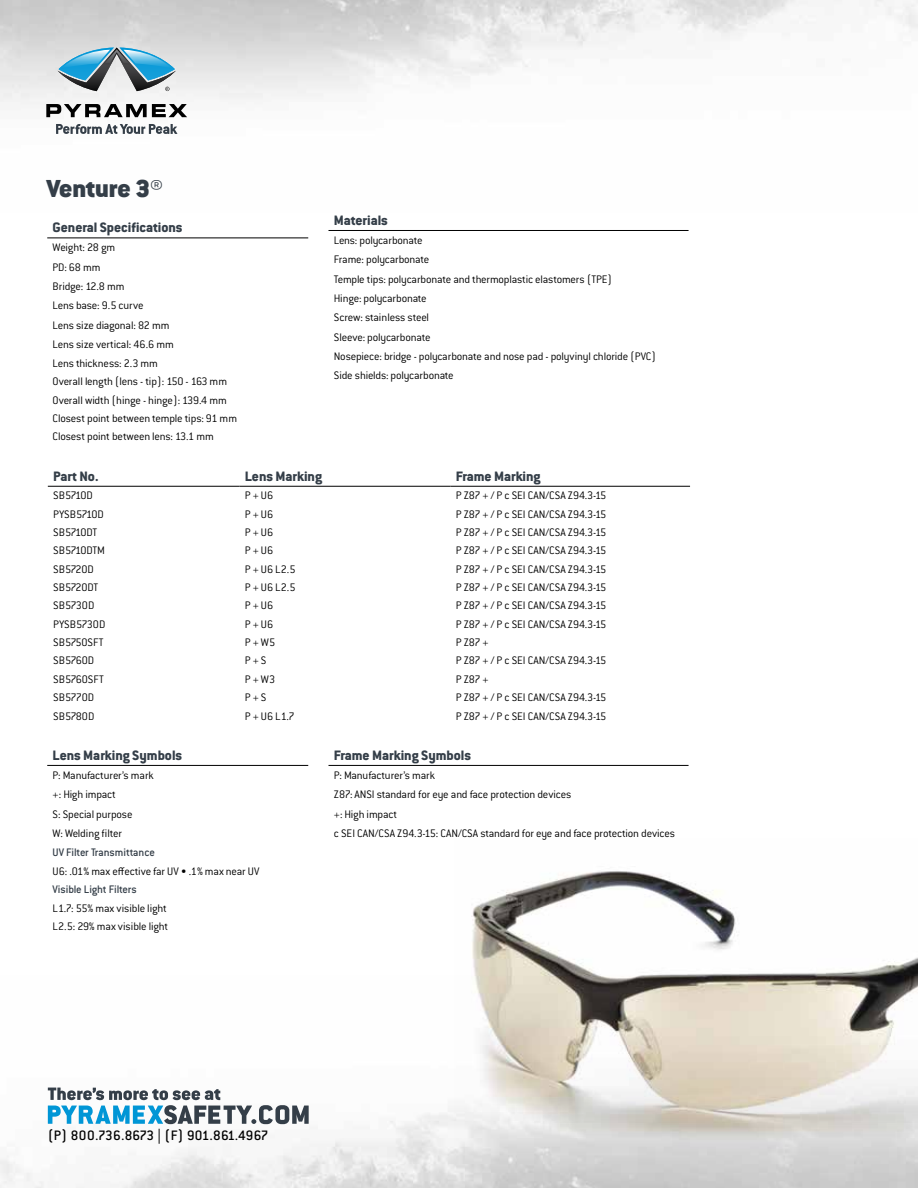
<style>
.page{position:relative;width:918px;height:1188px;background:#fff}
.page>*{position:absolute;margin:0;border:0;box-sizing:border-box;transform-origin:0 0}
.t1{font:900 27px "Conduit ITC Std";color:#343e48}
.t2{font:800 15px "Conduit ITC Std";color:#343e48}
.t3{font:500 15px "Conduit ITC Std";color:#000}
.t4{font:300 12px/19.4px "Conduit ITC Std";letter-spacing:-.015em;color:#000}
.t5{font:500 12px "Conduit ITC Std";letter-spacing:-.015em;color:#343e48}
.t6{font:300 12px "Conduit ITC Std";letter-spacing:-.035em;color:#000}
</style>
<div class="page">
<img style="left:0;top:0;width:918px;height:134px">
<hr style="left:47px;top:765px;width:261px;height:1px;background:#000">
<hr style="left:328px;top:765px;width:361px;height:1px;background:#000">
<hr style="left:47px;top:238px;width:261px;height:1px;background:#000">
<hr style="left:328px;top:230px;width:361px;height:1px;background:#000">
<svg style="left:239px;top:485px;width:451px;height:1px"></svg>
<hr style="left:48px;top:486px;width:191px;height:1px;background:#000">
<hr style="left:239px;top:486px;width:211px;height:1px;background:#000">
<hr style="left:450px;top:486px;width:240px;height:1px;background:#000">
<img style="left:455px;top:871px;width:463px;height:282px">
<svg style="left:56px;top:124px;width:121px;height:10px"></svg>
<svg style="left:46px;top:104px;width:141px;height:13px"></svg>
<svg style="left:58px;top:48px;width:118px;height:43px;background:#86adbe"></svg>
<svg style="left:48px;top:1088px;width:261px;height:36px"></svg>
<h1 class="t1" style="left:46px;top:174px;width:118px">Venture 3®</h1>
<p class="t2" style="left:53px;top:219px;width:131px">General Specifications</p>
<p class="t4" style="left:53px;top:238px;width:186px;line-height:18.9px">Weight: 28 gm<br>PD: 68 mm<br>Bridge: 12.8 mm<br>Lens base: 9.5 curve<br>Lens size diagonal: 82 mm<br>Lens size vertical: 46.6 mm<br>Lens thickness: 2.3 mm<br>Overall length (lens - tip): 150 - 163 mm<br>Overall width (hinge - hinge): 139.4 mm<br>Closest point between temple tips: 91 mm<br>Closest point between lens: 13.1 mm</p>
<p class="t2" style="left:334px;top:211px;width:56px">Materials</p>
<p class="t4" style="left:334px;top:230px;width:324px">Lens: polycarbonate<br>Frame: polycarbonate<br>Temple tips: polycarbonate and thermoplastic elastomers (TPE)<br>Hinge: polycarbonate<br>Screw: stainless steel<br>Sleeve: polycarbonate<br>Nosepiece: bridge - polycarbonate and nose pad - polyvinyl chloride (PVC)<br>Side shields: polycarbonate</p>
<p class="t2" style="left:53px;top:467px;width:47px">Part No.</p>
<p class="t2" style="left:245px;top:467px;width:79px">Lens Marking</p>
<p class="t2" style="left:456px;top:467px;width:86px">Frame Marking</p>
<p class="t6" style="left:53px;top:488px;width:41px">SB5710D</p>
<p class="t4" style="left:245px;top:485px;width:30px">P + U6</p>
<p class="t4" style="left:456px;top:485px;width:152px">P Z87 + / P c SEI CAN/CSA Z94.3-15</p>
<p class="t4" style="left:53px;top:504px;width:52px">PYSB5710D</p>
<p class="t4" style="left:245px;top:504px;width:30px">P + U6</p>
<p class="t4" style="left:456px;top:504px;width:152px">P Z87 + / P c SEI CAN/CSA Z94.3-15</p>
<p class="t4" style="left:53px;top:522px;width:46px">SB5710DT</p>
<p class="t4" style="left:245px;top:522px;width:30px">P + U6</p>
<p class="t4" style="left:456px;top:522px;width:152px">P Z87 + / P c SEI CAN/CSA Z94.3-15</p>
<p class="t4" style="left:53px;top:541px;width:53px">SB5710DTM</p>
<p class="t4" style="left:245px;top:541px;width:30px">P + U6</p>
<p class="t4" style="left:456px;top:541px;width:152px">P Z87 + / P c SEI CAN/CSA Z94.3-15</p>
<p class="t4" style="left:53px;top:559px;width:42px">SB5720D</p>
<p class="t4" style="left:245px;top:559px;width:52px">P + U6 L2.5</p>
<p class="t4" style="left:456px;top:559px;width:152px">P Z87 + / P c SEI CAN/CSA Z94.3-15</p>
<p class="t4" style="left:53px;top:577px;width:47px">SB5720DT</p>
<p class="t4" style="left:245px;top:577px;width:52px">P + U6 L2.5</p>
<p class="t4" style="left:456px;top:577px;width:152px">P Z87 + / P c SEI CAN/CSA Z94.3-15</p>
<p class="t4" style="left:53px;top:596px;width:43px">SB5730D</p>
<p class="t4" style="left:245px;top:596px;width:30px">P + U6</p>
<p class="t4" style="left:456px;top:596px;width:152px">P Z87 + / P c SEI CAN/CSA Z94.3-15</p>
<p class="t4" style="left:53px;top:614px;width:54px">PYSB5730D</p>
<p class="t4" style="left:245px;top:614px;width:30px">P + U6</p>
<p class="t4" style="left:456px;top:614px;width:152px">P Z87 + / P c SEI CAN/CSA Z94.3-15</p>
<p class="t4" style="left:53px;top:632px;width:52px">SB5750SFT</p>
<p class="t4" style="left:245px;top:632px;width:32px">P + W5</p>
<p class="t4" style="left:456px;top:632px;width:34px">P Z87 +</p>
<p class="t4" style="left:53px;top:651px;width:43px">SB5760D</p>
<p class="t4" style="left:245px;top:651px;width:23px">P + S</p>
<p class="t4" style="left:456px;top:651px;width:152px">P Z87 + / P c SEI CAN/CSA Z94.3-15</p>
<p class="t4" style="left:53px;top:669px;width:52px">SB5760SFT</p>
<p class="t4" style="left:245px;top:669px;width:32px">P + W3</p>
<p class="t4" style="left:456px;top:669px;width:34px">P Z87 +</p>
<p class="t4" style="left:53px;top:687px;width:42px">SB5770D</p>
<p class="t4" style="left:245px;top:687px;width:23px">P + S</p>
<p class="t4" style="left:456px;top:687px;width:152px">P Z87 + / P c SEI CAN/CSA Z94.3-15</p>
<p class="t4" style="left:53px;top:706px;width:43px">SB5780D</p>
<p class="t4" style="left:245px;top:706px;width:51px">P + U6 L1.7</p>
<p class="t4" style="left:456px;top:706px;width:152px">P Z87 + / P c SEI CAN/CSA Z94.3-15</p>
<p class="t2" style="left:53px;top:746px;width:131px">Lens Marking Symbols</p>
<p class="t4" style="left:53px;top:765px;width:103px">P: Manufacturer’s mark +: High impact<br>S: Special purpose<br>W: Welding filter</p>
<p class="t5" style="left:53px;top:845px;width:104px">UV Filter Transmittance</p>
<p class="t4" style="left:53px;top:861px;width:208px">U6: .01% max effective far UV • .1% max near UV</p>
<p class="t5" style="left:53px;top:882px;width:86px">Visible Light Filters</p>
<p class="t4" style="left:53px;top:899px;width:117px;line-height:18.3px">L1.7: 55% max visible light<br>L2.5: 29% max visible light</p>
<p class="t2" style="left:334px;top:746px;width:139px">Frame Marking Symbols</p>
<p class="t4" style="left:334px;top:765px;width:343px">P: Manufacturer’s mark<br>Z87: ANSI standard for eye and face protection devices<br>+: High impact<br>c SEI CAN/CSA Z94.3-15: CAN/CSA standard for eye and face protection devices</p>
<p class="t3" style="left:48px;top:1127px;width:222px">(P) 800.736.8673 | (F) 901.861.4967</p>
</div>
